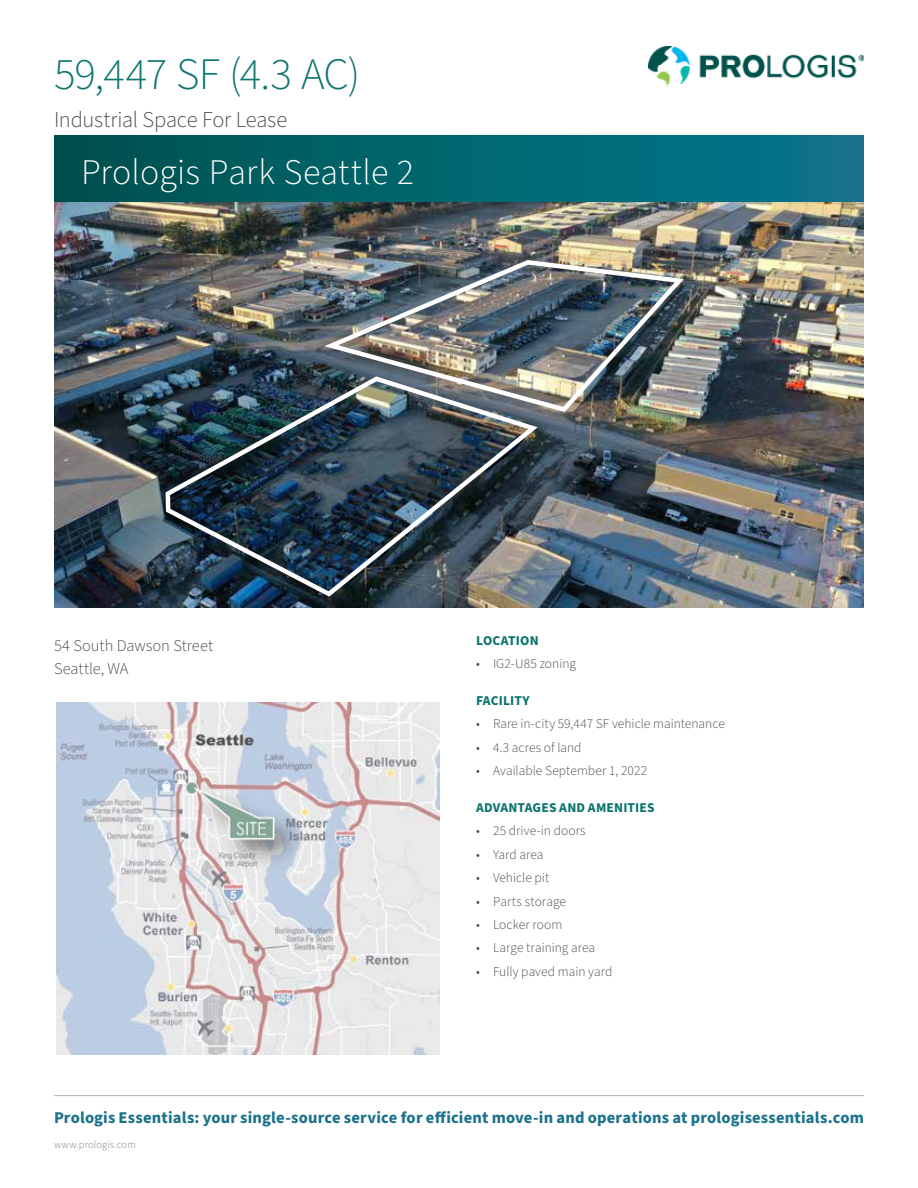
<style>
.page{position:relative;width:918px;height:1188px;background:#fff}
.page>*{position:absolute;margin:0;border:0;box-sizing:border-box;transform-origin:0 0}
.t1{font:300 45px "Source Sans Pro";letter-spacing:-.025em;color:#0d756f}
.t2{font:300 36px "Source Sans Pro";letter-spacing:.005em;color:#fff}
.t3{font:300 22.5px "Source Sans Pro";letter-spacing:-.01em;color:#494644}
.t4{font:700 16.5px "Source Sans Pro";letter-spacing:.01em;color:#1d728c}
.t5{font:300 16.5px/22.5px "Source Sans Pro";color:#494644}
.t6{font:300 13.5px "Source Sans Pro";color:#494644}
.t7{font:700 13.5px "Source Sans Pro";letter-spacing:.015em;color:#0d756f}
.t8{font:300 10.5px "Source Sans Pro";letter-spacing:.015em;color:#7b7879}
</style>
<div class="page">
<svg style="left:54px;top:135px;width:810px;height:67px;background:#01646e"></svg>
<img style="left:648px;top:46px;width:216px;height:40px">
<hr style="left:54px;top:1095px;width:810px;height:1px;background:#b1b0b1">
<img style="left:57px;top:702px;width:382px;height:353px">
<img style="left:54px;top:202px;width:810px;height:406px">
<img style="left:163px;top:373px;width:379px;height:226px">
<img style="left:325px;top:258px;width:363px;height:157px">
<h1 class="t1" style="left:54px;top:44px;width:308px">59,447 SF (4.3 AC)</h1>
<h3 class="t3" style="left:54px;top:104px;width:235px">Industrial Space For Lease</h3>
<h2 class="t2" style="left:81px;top:148px;width:335px">Prologis Park Seattle 2</h2>
<p class="t5" style="left:54px;top:635px;width:161px">54 South Dawson Street<br>Seattle, WA</p>
<p class="t7" style="left:476px;top:631px;width:64px">LOCATION</p>
<p class="t6" style="left:476px;top:655px;width:102px">• IG2-U85 zoning</p>
<p class="t7" style="left:476px;top:691px;width:55px">FACILITY</p>
<p class="t6" style="left:476px;top:715px;width:251px">• Rare in-city 59,447 SF vehicle maintenance</p>
<p class="t6" style="left:476px;top:738px;width:107px">• 4.3 acres of land</p>
<p class="t6" style="left:476px;top:762px;width:173px">• Available September 1, 2022</p>
<p class="t7" style="left:476px;top:798px;width:180px">ADVANTAGES AND AMENITIES</p>
<p class="t6" style="left:476px;top:822px;width:111px">• 25 drive-in doors</p>
<p class="t6" style="left:476px;top:845px;width:69px">• Yard area</p>
<p class="t6" style="left:476px;top:869px;width:75px">• Vehicle pit</p>
<p class="t6" style="left:476px;top:892px;width:92px">• Parts storage</p>
<p class="t6" style="left:476px;top:915px;width:88px">• Locker room</p>
<p class="t6" style="left:476px;top:939px;width:121px">• Large training area</p>
<p class="t6" style="left:476px;top:962px;width:138px">• Fully paved main yard</p>
<p class="t4" style="left:54px;top:1106px;width:811px">Prologis Essentials: your single-source service for efficient move-in and operations at prologisessentials.com</p>
<p class="t8" style="left:54px;top:1137px;width:83px">www.prologis.com</p>
</div>
